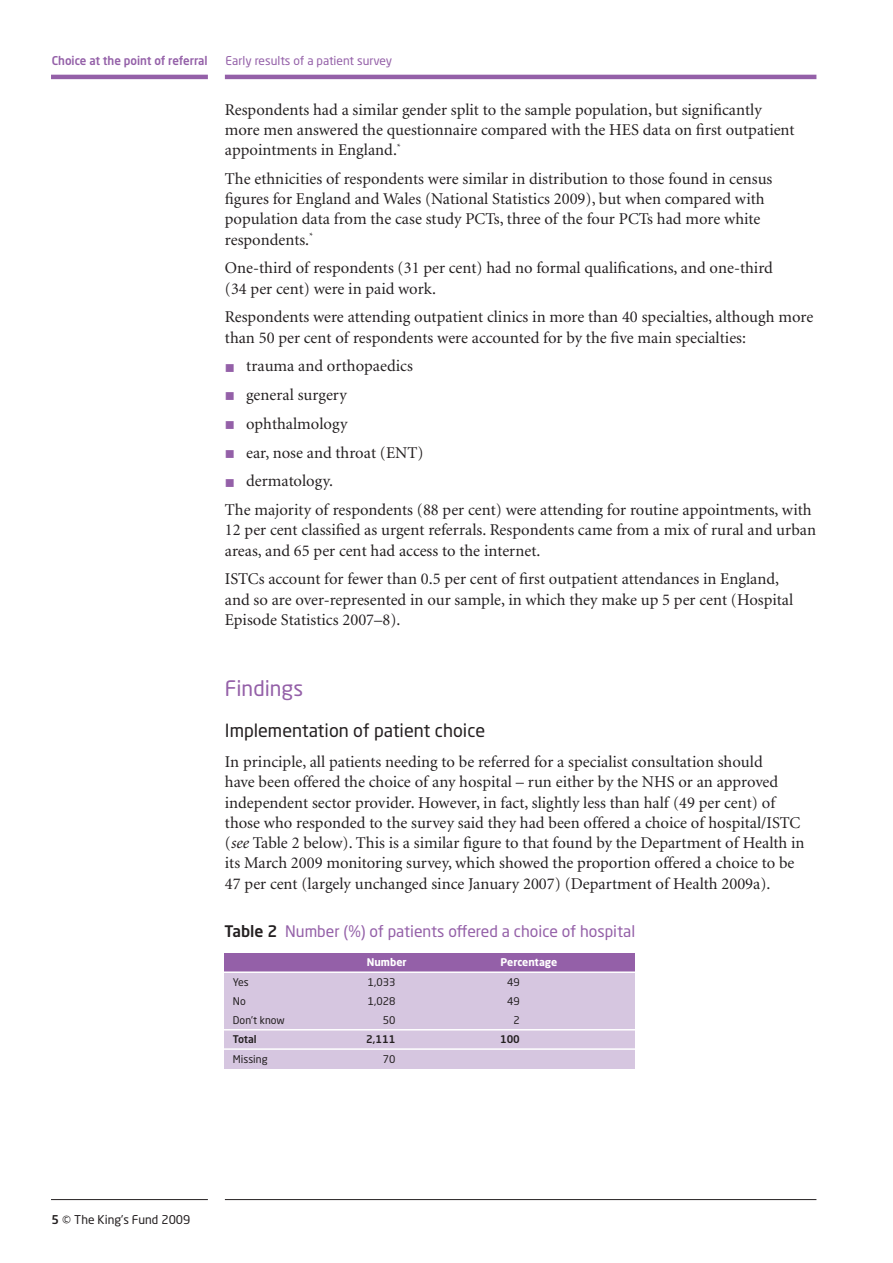
<style>
.page{position:relative;width:893px;height:1263px;background:#fff}
.page>*{position:absolute;margin:0;border:0;box-sizing:border-box;transform-origin:0 0}
.Headings__A_head{font:21px "Neo Sans Std";color:#9460a8}
.Headings__B_Head{font:18px "Neo Sans Std";color:#231f20}
.body_copy{font:16.5px/20.2px "Minion";color:#231f20}
.body_copy_bulleted{font:16.5px "Minion";color:#231f20}
.Headings___table_hea{font:15.75px "Neo Sans Std";color:#9460a8}
.t1{font:12px "Neo Sans Std";color:#9460a8}
.t2{font:500 12px "Neo Sans Std";color:#9460a8;scale:.96 1}
.t3{font:12px "Neo Sans Std";color:#231f20}
.table_text{font:10.5px "Neo Sans Std";color:#231f20}
.table_head{font:700 10.5px "Neo Sans Std";color:#fff}
.table_text-2{font:500 10.5px "Neo Sans Std";color:#231f20}
.s1{color:#9460a8}
.s2{font-style:italic}
.s3{font-weight:500;color:#231f20}
.s4{font-weight:500}
</style>
<div class="page">
<hr style="left:51px;top:1199px;width:157px;height:1px;background:#231f20">
<hr style="left:225px;top:1199px;width:591px;height:1px;background:#231f20">
<hr style="left:51px;top:75px;width:157px;height:4px;background:#9460a8">
<hr style="left:225px;top:75px;width:591px;height:4px;background:#9460a8">
<div style="left:224px;top:972px;width:410px;height:97px;background:#d6c6e0"></div>
<div style="left:224px;top:953px;width:410px;height:19px;background:#9460a8"></div>
<hr style="left:214px;top:971px;width:438px;height:2px;background:#fff">
<hr style="left:214px;top:1029px;width:438px;height:1px;background:#fff">
<hr style="left:214px;top:1048px;width:438px;height:2px;background:#fff">
<p class="t2" style="left:52px;top:53px;width:164px">Choice at the point of referral</p>
<p class="t1" style="left:226px;top:53px;width:168px">Early results of a patient survey</p>
<p class="body_copy" style="left:225px;top:100px;width:571px">Respondents had a similar gender split to the sample population, but significantly more men answered the questionnaire compared with the HES data on first outpatient appointments in England.<sup>*</sup></p>
<p class="body_copy" style="left:225px;top:169px;width:549px">The ethnicities of respondents were similar in distribution to those found in census figures for England and Wales (National Statistics 2009), but when compared with population data from the case study PCTs, three of the four PCTs had more white respondents.<sup>*</sup></p>
<p class="body_copy" style="left:225px;top:259px;width:549px">One-third of respondents (31 per cent) had no formal qualifications, and one-third (34 per cent) were in paid work.</p>
<p class="body_copy" style="left:225px;top:308px;width:590px">Respondents were attending outpatient clinics in more than 40 specialties, although more than 50 per cent of respondents were accounted for by the five main specialties:</p>
<p class="body_copy_bulleted" style="left:225px;top:358px;width:189px"><span class="s1">■</span> trauma and orthopaedics</p>
<p class="body_copy_bulleted" style="left:225px;top:387px;width:123px"><span class="s1">■</span> general surgery</p>
<p class="body_copy_bulleted" style="left:225px;top:415px;width:124px"><span class="s1">■</span> ophthalmology</p>
<p class="body_copy_bulleted" style="left:225px;top:444px;width:200px"><span class="s1">■</span> ear, nose and throat (ENT)</p>
<p class="body_copy_bulleted" style="left:225px;top:473px;width:110px"><span class="s1">■</span> dermatology.</p>
<p class="body_copy" style="left:225px;top:500px;width:593px">The majority of respondents (88 per cent) were attending for routine appointments, with<br>12 per cent classified as urgent referrals. Respondents came from a mix of rural and urban areas, and 65 per cent had access to the internet.</p>
<p class="body_copy" style="left:225px;top:570px;width:570px">ISTCs account for fewer than 0.5 per cent of first outpatient attendances in England, and so are over-represented in our sample, in which they make up 5 per cent (Hospital<br>Episode Statistics 2007–8).</p>
<p class="Headings__A_head" style="left:225px;top:675px;width:80px">Findings</p>
<p class="Headings__B_Head" style="left:225px;top:719px;width:262px">Implementation of patient choice</p>
<p class="body_copy" style="left:225px;top:752px;width:581px">In principle, all patients needing to be referred for a specialist consultation should<br>have been offered the choice of any hospital – run either by the NHS or an approved independent sector provider. However, in fact, slightly less than half (49 per cent) of those who responded to the survey said they had been offered a choice of hospital/ISTC (<span class="s2">see</span> Table 2 below). This is a similar figure to that found by the Department of Health in its March 2009 monitoring survey, which showed the proportion offered a choice to be 47 per cent (largely unchanged since January 2007) (Department of Health 2009a).</p>
<p class="Headings___table_hea" style="left:224px;top:921px;width:412px"><span class="s3">Table 2</span> Number (%) of patients offered a choice of hospital</p>
<p class="table_head" style="left:367px;top:956px;width:41px">Number</p>
<p class="table_head" style="left:500px;top:956px;width:59px">Percentage</p>
<p class="table_text" style="left:233px;top:975px;width:17px">Yes</p>
<p class="table_text" style="left:368px;top:975px;width:29px">1,033</p>
<p class="table_text" style="left:507px;top:975px;width:14px">49</p>
<p class="table_text" style="left:233px;top:994px;width:14px">No</p>
<p class="table_text" style="left:368px;top:994px;width:29px">1,028</p>
<p class="table_text" style="left:507px;top:994px;width:14px">49</p>
<p class="table_text" style="left:233px;top:1014px;width:53px">Don’t know</p>
<p class="table_text" style="left:383px;top:1014px;width:14px">50</p>
<p class="table_text" style="left:514px;top:1014px;width:8px">2</p>
<p class="table_text-2" style="left:233px;top:1033px;width:25px">Total</p>
<p class="table_text-2" style="left:366px;top:1033px;width:31px">2,111</p>
<p class="table_text-2" style="left:500px;top:1033px;width:21px">100</p>
<p class="table_text" style="left:233px;top:1052px;width:36px">Missing</p>
<p class="table_text" style="left:383px;top:1052px;width:14px">70</p>
<p class="t3" style="left:52px;top:1212px;width:140px"><span class="s4">5</span> © The King’s Fund 2009</p>
</div>
